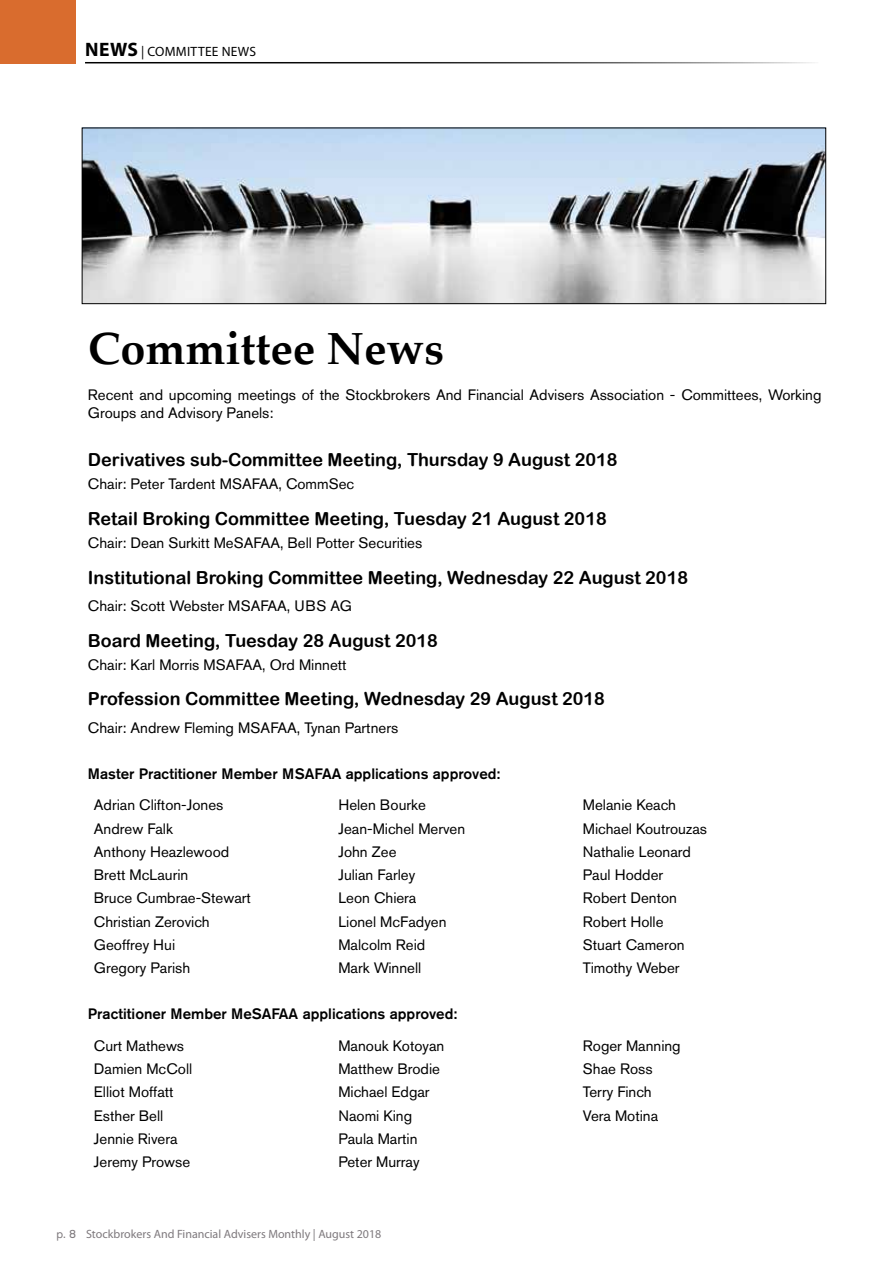
<style>
.page{position:relative;width:893px;height:1263px;background:#fff}
.page>*{position:absolute;margin:0;border:0;box-sizing:border-box;transform-origin:0 0}
.t1{font:700 45px "Palatino";color:#000}
.t2{font:18px "Arial Rounded MT Bold";color:#000}
.t3{font:15px/18px "Akzidenz Grotesk BE";color:#000}
.t4{font:500 15px "Akzidenz Grotesk BE";color:#000}
.t5{font:13.5px "Myriad Pro";letter-spacing:.02em;color:#000}
.t6{font:12px "Myriad Pro";color:#7e797d}
.s1{font-weight:700;font-size:19.5px}
.s2{font-family:"Akzidenz Grotesk BE"}
</style>
<div class="page">
<img style="left:84px;top:130px;width:740px;height:172px">
<div style="left:82px;top:128px;width:744px;height:176px;border:1px solid #000"></div>
<div style="left:0;top:0;width:75px;height:63px;background:#d96c2e"></div>
<hr style="left:85px;top:62px;width:734px;height:1px;background:#000">
<p class="t5" style="left:85px;top:43px;width:172px"><span class="s1">NEWS</span> | COMMITTEE NEWS</p>
<h1 class="t1" style="left:88px;top:311px;width:358px">Committee News</h1>
<p class="t3" style="left:88px;top:385px;width:735px">Recent and upcoming meetings of the Stockbrokers And Financial Advisers Association - Committees, Working<br>Groups and Advisory Panels:</p>
<p class="t2" style="left:88px;top:449px;width:531px">Derivatives sub-Committee Meeting, Thursday 9 August 2018</p>
<p class="t3" style="left:88px;top:475px;width:268px">Chair: Peter Tardent MSAFAA, CommSec</p>
<p class="t2" style="left:88px;top:508px;width:520px">Retail Broking Committee Meeting, Tuesday 21 August 2018</p>
<p class="t3" style="left:88px;top:533px;width:336px">Chair: Dean Surkitt MeSAFAA, Bell Potter Securities</p>
<p class="t2" style="left:88px;top:566px;width:602px">Institutional Broking Committee Meeting, Wednesday 22 August 2018</p>
<p class="t3" style="left:88px;top:596px;width:266px">Chair: Scott Webster MSAFAA, UBS AG</p>
<p class="t2" style="left:88px;top:629px;width:351px">Board Meeting, Tuesday 28 August 2018</p>
<p class="t3" style="left:88px;top:655px;width:260px">Chair: Karl Morris MSAFAA, Ord Minnett</p>
<p class="t2" style="left:88px;top:688px;width:519px">Profession Committee Meeting, Wednesday 29 August 2018</p>
<p class="t3" style="left:88px;top:718px;width:312px">Chair: Andrew Fleming MSAFAA, Tynan Partners</p>
<p class="t4" style="left:88px;top:764px;width:414px">Master Practitioner Member MSAFAA applications approved:</p>
<p class="t3" style="left:94px;top:796px;width:131px">Adrian Clifton-Jones</p>
<p class="t3" style="left:338px;top:796px;width:89px">Helen Bourke</p>
<p class="t3" style="left:583px;top:796px;width:95px">Melanie Keach</p>
<p class="t3" style="left:94px;top:819px;width:81px">Andrew Falk</p>
<p class="t3" style="left:338px;top:819px;width:128px">Jean-Michel Merven</p>
<p class="t3" style="left:583px;top:819px;width:126px">Michael Koutrouzas</p>
<p class="t3" style="left:94px;top:842px;width:137px">Anthony Heazlewood</p>
<p class="t3" style="left:338px;top:842px;width:60px">John Zee</p>
<p class="t3" style="left:583px;top:842px;width:110px">Nathalie Leonard</p>
<p class="t3" style="left:94px;top:866px;width:96px">Brett McLaurin</p>
<p class="t3" style="left:338px;top:866px;width:78px">Julian Farley</p>
<p class="t3" style="left:583px;top:866px;width:82px">Paul Hodder</p>
<p class="t3" style="left:94px;top:889px;width:159px">Bruce Cumbrae-Stewart</p>
<p class="t3" style="left:338px;top:889px;width:80px">Leon Chiera</p>
<p class="t3" style="left:583px;top:889px;width:96px">Robert Denton</p>
<p class="t3" style="left:94px;top:912px;width:117px">Christian Zerovich</p>
<p class="t3" style="left:338px;top:912px;width:110px">Lionel McFadyen</p>
<p class="t3" style="left:583px;top:912px;width:82px">Robert Holle</p>
<p class="t3" style="left:94px;top:935px;width:83px">Geoffrey Hui</p>
<p class="t3" style="left:338px;top:935px;width:88px">Malcolm Reid</p>
<p class="t3" style="left:583px;top:935px;width:103px">Stuart Cameron</p>
<p class="t3" style="left:94px;top:959px;width:98px">Gregory Parish</p>
<p class="t3" style="left:338px;top:959px;width:84px">Mark Winnell</p>
<p class="t3" style="left:583px;top:959px;width:98px">Timothy Weber</p>
<p class="t4" style="left:88px;top:1005px;width:371px">Practitioner Member MeSAFAA applications approved:</p>
<p class="t3" style="left:94px;top:1036px;width:92px">Curt Mathews</p>
<p class="t3" style="left:338px;top:1036px;width:107px">Manouk Kotoyan</p>
<p class="t3" style="left:583px;top:1036px;width:99px">Roger Manning</p>
<p class="t3" style="left:94px;top:1060px;width:100px">Damien McColl</p>
<p class="t3" style="left:338px;top:1060px;width:103px">Matthew Brodie</p>
<p class="t3" style="left:583px;top:1060px;width:71px">Shae Ross</p>
<p class="t3" style="left:94px;top:1083px;width:81px">Elliot Moffatt</p>
<p class="t3" style="left:338px;top:1083px;width:93px">Michael Edgar</p>
<p class="t3" style="left:583px;top:1083px;width:70px">Terry Finch</p>
<p class="t3" style="left:94px;top:1106px;width:71px">Esther Bell</p>
<p class="t3" style="left:338px;top:1106px;width:75px">Naomi King</p>
<p class="t3" style="left:583px;top:1106px;width:77px">Vera Motina</p>
<p class="t3" style="left:94px;top:1129px;width:85px">Jennie Rivera</p>
<p class="t3" style="left:338px;top:1129px;width:81px">Paula Martin</p>
<p class="t3" style="left:94px;top:1153px;width:98px">Jeremy Prowse</p>
<p class="t3" style="left:338px;top:1153px;width:83px">Peter Murray</p>
<p class="t6" style="left:57px;top:1227px;width:326px"><span class="s2">p. 8</span> Stockbrokers And Financial Advisers Monthly | August 2018</p>
</div>
